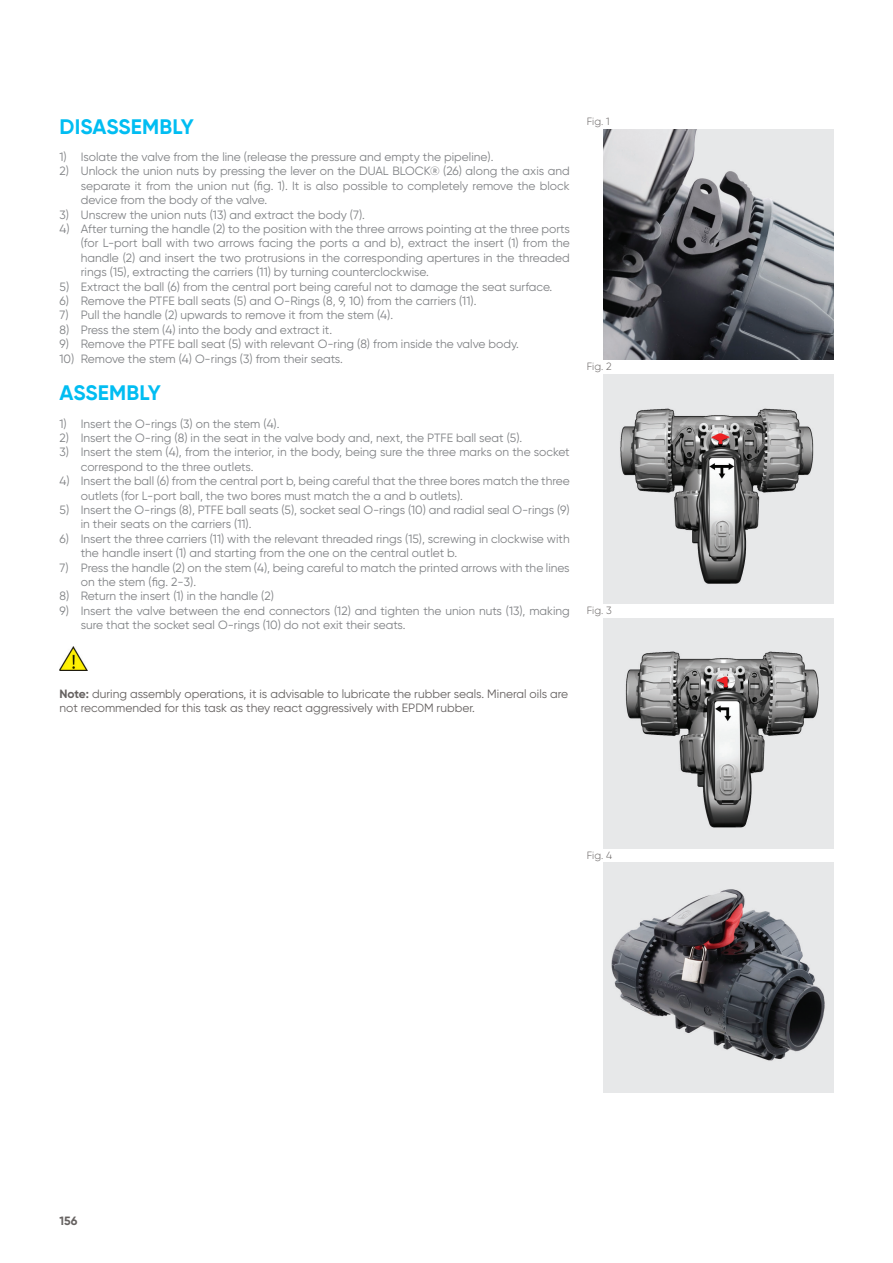
<style>
.page{position:relative;width:893px;height:1263px;background:#fff}
.page>*{position:absolute;margin:0;border:0;box-sizing:border-box;transform-origin:0 0}
.t1{font:700 21px "Gilroy";letter-spacing:.005em;color:#01bdf2}
.t2{font:12px/14.4px "Gilroy";color:#808285}
.t3{font:12px/14.4px "Gilroy";color:#656160}
.t4{font:700 12px "Gilroy";color:#656160}
.t5{font:300 10.5px "Gilroy";color:#656160}
.s1{font-weight:700}
</style>
<div class="page">
<img style="left:60px;top:646px;width:28px;height:25px">
<img style="left:604px;top:130px;width:229px;height:229px">
<img style="left:604px;top:374px;width:229px;height:230px">
<img style="left:604px;top:618px;width:229px;height:230px">
<img style="left:604px;top:863px;width:229px;height:229px">
<h1 class="t1" style="left:60px;top:113px;width:136px">DISASSEMBLY</h1>
<p class="t2" style="left:60px;top:149px;width:435px">1) Isolate the valve from the line (release the pressure and empty the pipeline).</p>
<p class="t2" style="left:81px;top:164px;width:490px;text-align:justify;text-indent:-21px">2) Unlock the union nuts by pressing the lever on the DUAL BLOCK® (26) along the axis and separate it from the union nut (fig. 1). It is also possible to completely remove the block device from the body of the valve.</p>
<p class="t2" style="left:60px;top:207px;width:307px">3) Unscrew the union nuts (13) and extract the body (7).</p>
<p class="t2" style="left:81px;top:221px;width:491px;text-align:justify;text-indent:-21px">4) After turning the handle (2) to the position with the three arrows pointing at the three ports (for L-port ball with two arrows facing the ports a and b), extract the insert (1) from the handle (2) and insert the two protrusions in the corresponding apertures in the threaded rings (15), extracting the carriers (11) by turning counterclockwise.</p>
<p class="t2" style="left:60px;top:279px;width:494px">5) Extract the ball (6) from the central port being careful not to damage the seat surface.</p>
<p class="t2" style="left:60px;top:293px;width:418px">6) Remove the PTFE ball seats (5) and O-Rings (8, 9, 10) from the carriers (11).</p>
<p class="t2" style="left:60px;top:308px;width:335px">7) Pull the handle (2) upwards to remove it from the stem (4).</p>
<p class="t2" style="left:60px;top:322px;width:274px">8) Press the stem (4) into the body and extract it.</p>
<p class="t2" style="left:60px;top:337px;width:461px">9) Remove the PTFE ball seat (5) with relevant O-ring (8) from inside the valve body.</p>
<p class="t2" style="left:60px;top:351px;width:285px">10) Remove the stem (4) O-rings (3) from their seats.</p>
<h1 class="t1" style="left:60px;top:380px;width:103px">ASSEMBLY</h1>
<p class="t2" style="left:60px;top:416px;width:222px">1) Insert the O-rings (3) on the stem (4).</p>
<p class="t2" style="left:60px;top:430px;width:464px">2) Insert the O-ring (8) in the seat in the valve body and, next, the PTFE ball seat (5).</p>
<p class="t2" style="left:81px;top:445px;width:490px;text-indent:-21px">3) Insert the stem (4), from the interior, in the body, being sure the three marks on the socket correspond to the three outlets.</p>
<p class="t2" style="left:81px;top:474px;width:491px;text-indent:-21px">4) Insert the ball (6) from the central port b, being careful that the three bores match the three outlets (for L-port ball, the two bores must match the a and b outlets).</p>
<p class="t2" style="left:81px;top:502px;width:490px;text-indent:-21px">5) Insert the O-rings (8), PTFE ball seats (5), socket seal O-rings (10) and radial seal O-rings (9) in their seats on the carriers (11).</p>
<p class="t2" style="left:81px;top:531px;width:490px;text-indent:-21px">6) Insert the three carriers (11) with the relevant threaded rings (15), screwing in clockwise with the handle insert (1) and starting from the one on the central outlet b.</p>
<p class="t2" style="left:81px;top:560px;width:490px;text-indent:-21px">7) Press the handle (2) on the stem (4), being careful to match the printed arrows with the lines on the stem (fig. 2-3).</p>
<p class="t2" style="left:60px;top:589px;width:216px">8) Return the insert (1) in the handle (2)</p>
<p class="t2" style="left:81px;top:603px;width:491px;text-indent:-21px">9) Insert the valve between the end connectors (12) and tighten the union nuts (13), making sure that the socket seal O-rings (10) do not exit their seats.</p>
<p class="t5" style="left:587px;top:115px;width:24px">Fig. 1</p>
<p class="t5" style="left:587px;top:360px;width:26px">Fig. 2</p>
<p class="t5" style="left:587px;top:604px;width:27px">Fig. 3</p>
<p class="t3" style="left:60px;top:686px;width:510px"><span class="s1">Note:</span> during assembly operations, it is advisable to lubricate the rubber seals. Mineral oils are not recommended for this task as they react aggressively with EPDM rubber.</p>
<p class="t5" style="left:587px;top:848px;width:27px">Fig. 4</p>
<p class="t4" style="left:60px;top:1213px;width:19px">156</p>
</div>
